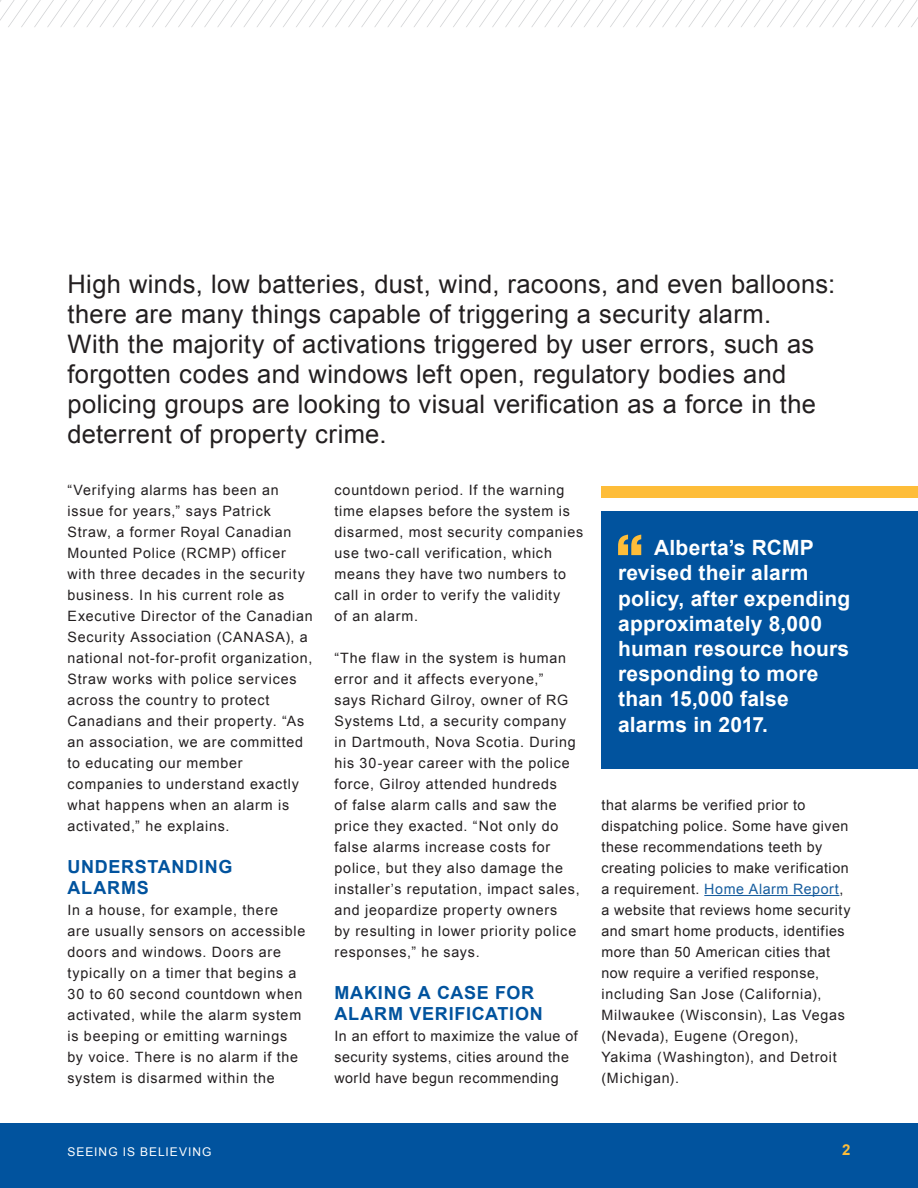
<style>
.page{position:relative;width:918px;height:1188px;background:#fff}
.page>*{position:absolute;margin:0;border:0;box-sizing:border-box;transform-origin:0 0}
.opening{font:25.5px/30px "Arial";letter-spacing:.015em;color:#231f20}
.body{font:700 21px/25.2px "Arial";letter-spacing:.01em;color:#fff}
.section{font:700 18px/21px "Arial";letter-spacing:.04em;color:#01539e}
.t1{font:700 15px "Arial";color:#febd39}
.body-2{font:14.25px/21px "Arial";letter-spacing:.055em;color:#231f20}
.body-3{font:14.25px/21px "Arial";letter-spacing:.035em;color:#231f20}
.t2{font:12px "Arial";letter-spacing:.085em;color:#fff}
.s1{color:#175d9e}
</style>
<div class="page">
<div style="left:0;top:1124px;width:918px;height:64px;background:#01539e"></div>
<svg style="left:0;top:0;width:918px;height:27px"></svg>
<div style="left:602px;top:511px;width:316px;height:257px;background:#01539e"></div>
<div style="left:602px;top:486px;width:316px;height:11px;background:#febd39"></div>
<svg style="left:618px;top:535px;width:23px;height:20px"></svg>
<hr style="left:704px;top:895px;width:135px;height:1px;background:#175d9e">
<p class="opening" style="left:68px;top:269px;width:769px">High winds, low batteries, dust, wind, racoons, and even balloons: there are many things capable of triggering a security alarm.<br>With the majority of activations triggered by user errors, such as forgotten codes and windows left open, regulatory bodies and policing groups are looking to visual verification as a force in the deterrent of property crime.</p>
<p class="body-2" style="left:68px;top:480px;width:247px">“Verifying alarms has been an issue for years,” says Patrick<br>Straw, a former Royal Canadian<br>Mounted Police (RCMP) officer with three decades in the security business. In his current role as<br>Executive Director of the Canadian<br>Security Association (CANASA), a national not-for-profit organization,<br>Straw works with police services across the country to protect<br>Canadians and their property. “As an association, we are committed to educating our member companies to understand exactly what happens when an alarm is activated,” he explains.</p>
<p class="section" style="left:68px;top:857px;width:166px">UNDERSTANDING<br>ALARMS</p>
<p class="body-2" style="left:68px;top:900px;width:239px">In a house, for example, there<br>are usually sensors on accessible doors and windows. Doors are typically on a timer that begins a<br>30 to 60 second countdown when activated, while the alarm system is beeping or emitting warnings by voice. There is no alarm if the system is disarmed within the</p>
<p class="body-2" style="left:334px;top:480px;width:250px">countdown period. If the warning time elapses before the system is disarmed, most security companies use two-call verification, which means they have two numbers to call in order to verify the validity<br>of an alarm.</p>
<p class="body-2" style="left:334px;top:648px;width:247px">“The flaw in the system is human error and it affects everyone,”<br>says Richard Gilroy, owner of RG<br>Systems Ltd, a security company in Dartmouth, Nova Scotia. During his 30-year career with the police force, Gilroy attended hundreds<br>of false alarm calls and saw the price they exacted. “Not only do false alarms increase costs for police, but they also damage the installer’s reputation, impact sales, and jeopardize property owners<br>by resulting in lower priority police responses,” he says.</p>
<p class="section" style="left:334px;top:983px;width:210px">MAKING A CASE FOR<br>ALARM VERIFICATION</p>
<p class="body-3" style="left:334px;top:1026px;width:245px">In an effort to maximize the value of security systems, cities around the world have begun recommending</p>
<p class="body" style="left:618px;top:536px;width:234px;text-indent:36px">Alberta’s RCMP revised their alarm policy, after expending approximately 8,000 human resource hours responding to more than 15,000 false alarms in 2017.</p>
<p class="body-3" style="left:602px;top:795px;width:251px">that alarms be verified prior to dispatching police. Some have given these recommendations teeth by creating policies to make verification a requirement. <span class="s1">Home Alarm Report</span>, a website that reviews home security and smart home products, identifies more than 50 American cities that now require a verified response, including San Jose (California),<br>Milwaukee (Wisconsin), Las Vegas (Nevada), Eugene (Oregon),<br>Yakima (Washington), and Detroit (Michigan).</p>
<p class="t2" style="left:68px;top:1144px;width:146px">SEEING IS BELIEVING</p>
<p class="t1" style="left:842px;top:1140px;width:10px">2</p>
</div>
